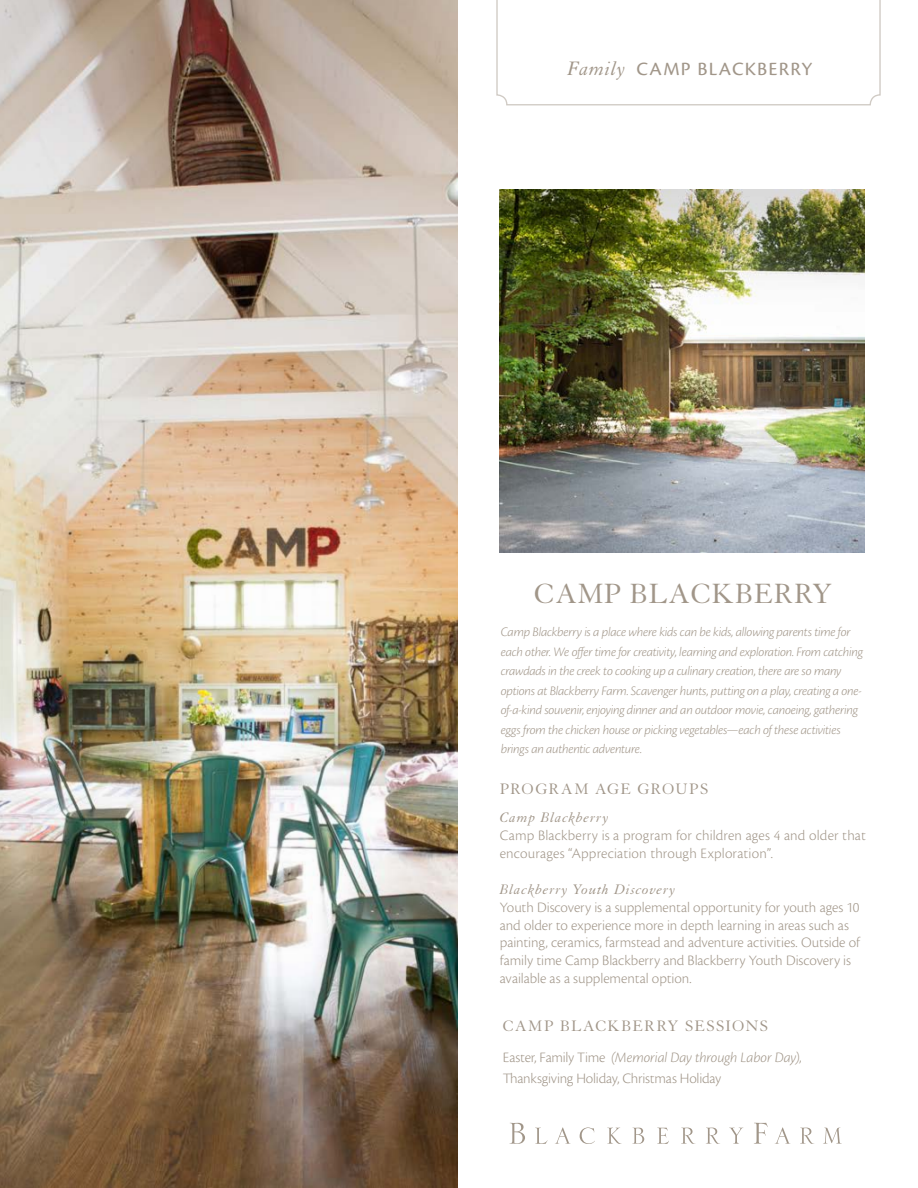
<style>
.page{position:relative;width:918px;height:1188px;background:#fff}
.page>*{position:absolute;margin:0;border:0;box-sizing:border-box;transform-origin:0 0}
.t1{font:30.3px "Granjon LT Std";letter-spacing:.02em;color:#a19689}
.t2{font:19.5px "Cronos Pro Capt";letter-spacing:.06em;color:#a19689}
.Head{font:16.5px "Granjon LT Std";letter-spacing:.065em;color:#a19689}
.t3{font:300 15px/17.9px "Cronos Pro";color:#a19689}
.t4{font:italic 15px "Granjon LT Std";letter-spacing:.06em;color:#a19689}
.t5{font:italic 300 13.5px/19.5px "Cronos Pro";letter-spacing:-.02em;color:#a19689}
.s1{font-family:"Granjon LT Std";font-style:italic;font-size:21.15px}
.s2{font-style:italic}
</style>
<div class="page">
<svg style="left:510px;top:1123px;width:15px;height:21px"></svg>
<svg style="left:535px;top:1128px;width:12px;height:16px"></svg>
<svg style="left:555px;top:1127px;width:15px;height:17px"></svg>
<svg style="left:580px;top:1127px;width:15px;height:17px"></svg>
<svg style="left:607px;top:1128px;width:15px;height:16px"></svg>
<svg style="left:632px;top:1128px;width:12px;height:16px"></svg>
<svg style="left:657px;top:1128px;width:12px;height:16px"></svg>
<svg style="left:681px;top:1128px;width:14px;height:16px"></svg>
<svg style="left:706px;top:1128px;width:14px;height:16px"></svg>
<svg style="left:730px;top:1128px;width:12px;height:16px"></svg>
<svg style="left:754px;top:1123px;width:14px;height:21px"></svg>
<svg style="left:775px;top:1127px;width:15px;height:17px"></svg>
<svg style="left:800px;top:1128px;width:14px;height:16px"></svg>
<svg style="left:823px;top:1128px;width:19px;height:16px"></svg>
<svg style="left:496px;top:0;width:385px;height:105px"></svg>
<img style="left:0;top:0;width:458px;height:1188px">
<img style="left:500px;top:190px;width:365px;height:363px">
<p class="t2" style="left:568px;top:58px;width:246px"><span class="s1">Family</span> CAMP BLACKBERRY</p>
<p class="t1" style="left:534px;top:578px;width:300px">CAMP BLACKBERRY</p>
<p class="t5" style="left:501px;top:622px;width:364px">Camp Blackberry is a place where kids can be kids, allowing parents time for each other. We offer time for creativity, learning and exploration. From catching crawdads in the creek to cooking up a culinary creation, there are so many options at Blackberry Farm. Scavenger hunts, putting on a play, creating a one&shy;of-a-kind souvenir, enjoying dinner and an outdoor movie, canoeing, gathering eggs from the chicken house or picking vegetables—each of these activities brings an authentic adventure.</p>
<p class="Head" style="left:500px;top:780px;width:210px">PROGRAM AGE GROUPS</p>
<p class="t4" style="left:500px;top:810px;width:111px">Camp Blackberry</p>
<p class="t3" style="left:500px;top:827px;width:368px">Camp Blackberry is a program for children ages 4 and older that encourages “Appreciation through Exploration”.</p>
<p class="t4" style="left:500px;top:881px;width:177px">Blackberry Youth Discovery</p>
<p class="t3" style="left:500px;top:898px;width:362px">Youth Discovery is a supplemental opportunity for youth ages 10 and older to experience more in depth learning in areas such as painting, ceramics, farmstead and adventure activities. Outside of family time Camp Blackberry and Blackberry Youth Discovery is available as a supplemental option.</p>
<p class="Head" style="left:503px;top:1017px;width:267px">CAMP BLACKBERRY SESSIONS</p>
<p class="t3" style="left:503px;top:1047px;width:301px;line-height:20.4px">Easter, Family Time <span class="s2">(Memorial Day through Labor Day),<br></span>Thanksgiving Holiday, Christmas Holiday</p>
</div>
